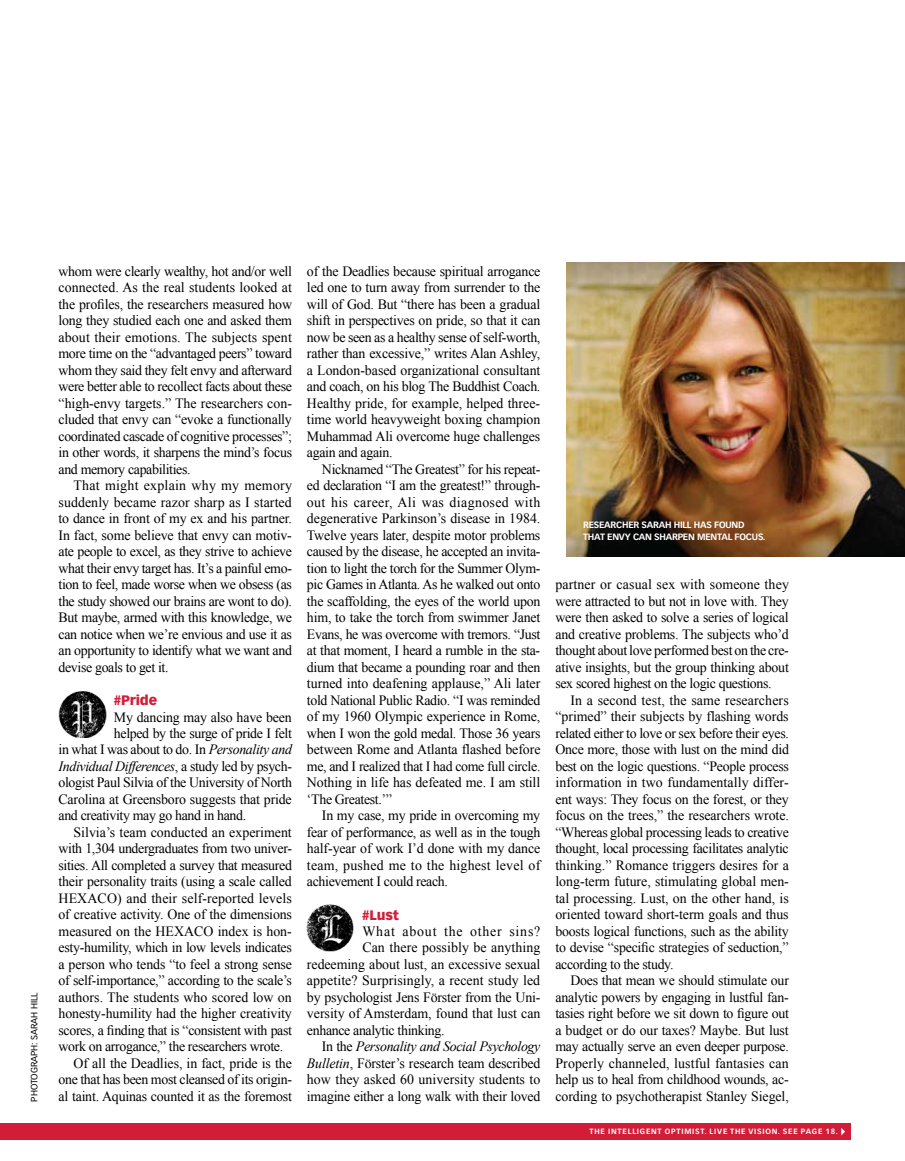
<style>
.page{position:relative;width:905px;height:1161px;background:#fff}
.page>*{position:absolute;margin:0;border:0;box-sizing:border-box;transform-origin:0 0}
.t1{font:14.1px/16.5px "Times New Roman";letter-spacing:-.015em;color:#000;text-align:justify}
.t2{font:14.1px "Times New Roman";letter-spacing:.005em;color:#000}
.t3{font:italic 14.1px "Times New Roman";letter-spacing:-.025em;color:#000}
.t4{font:14.1px "Times New Roman";letter-spacing:.01em;color:#000}
.t5{font:14.1px "Times New Roman";letter-spacing:.06em;color:#000}
.t6{font:900 13.5px "Vectora LH";letter-spacing:-.01em;color:#d11d38}
.t7{font:700 9px/12px "Vectora LH";letter-spacing:-.025em;color:#fff}
.t8{font:9px "Vectora LH";color:#000}
.t9{font:700 7.5px "Vectora LH";letter-spacing:.1em;color:#fff}
.s1{font-style:italic}
.s2{font-style:normal}
</style>
<div class="page">
<img style="left:58px;top:691px;width:49px;height:47px">
<img style="left:307px;top:904px;width:47px;height:48px">
<img style="left:566px;top:263px;width:338px;height:293px">
<div style="left:0;top:1123px;width:850px;height:17px;background:#d11d38"></div>
<svg style="left:841px;top:1128px;width:4px;height:7px"></svg>
<p class="t8" style="left:29px;top:1102px;width:111px;rotate:-90deg">photograph: sarah hill</p>
<p class="t1" style="left:58px;top:263px;width:235px">whom were clearly wealthy, hot and/or well connected. As the real students looked at the profiles, the researchers measured how long they studied each one and asked them about their emotions. The subjects spent more time on the “advantaged peers” toward whom they said they felt envy and afterward were better able to recollect facts about these “high-envy targets.” The researchers con&shy;cluded that envy can “evoke a functionally coordinated cascade of cognitive processes”; in other words, it sharpens the mind’s focus and memory capabilities.</p>
<p class="t1" style="left:58px;top:477px;width:235px;text-indent:15px">That might explain why my memory suddenly became razor sharp as I started to dance in front of my ex and his partner.<br>In fact, some believe that envy can motiv&shy;ate people to excel, as they strive to achieve what their envy target has. It’s a painful emo&shy;tion to feel, made worse when we obsess (as the study showed our brains are wont to do).<br>But maybe, armed with this knowledge, we can notice when we’re envious and use it as an opportunity to identify what we want and devise goals to get it.</p>
<p class="t6" style="left:113px;top:692px;width:45px">#Pride</p>
<p class="t1" style="left:114px;top:708px;width:179px">My dancing may also have been</p>
<p class="t1" style="left:114px;top:725px;width:179px">helped by the surge of pride I felt</p>
<p class="t1" style="left:59px;top:741px;width:235px">in what I was about to do. In <span class="s1">Personality and</span></p>
<p class="t3" style="left:59px;top:758px;width:235px">Individual Differences<span class="s2">, a study led by psych-</span></p>
<p class="t1" style="left:59px;top:774px;width:235px">ologist Paul Silvia of the University of North</p>
<p class="t1" style="left:59px;top:791px;width:235px">Carolina at Greensboro suggests that pride</p>
<p class="t1" style="left:59px;top:807px;width:189px">and creativity may go hand in hand.</p>
<p class="t1" style="left:74px;top:824px;width:220px">Silvia’s team conducted an experiment</p>
<p class="t1" style="left:59px;top:840px;width:235px">with 1,304 undergraduates from two univer-</p>
<p class="t1" style="left:59px;top:857px;width:235px">sities. All completed a survey that measured</p>
<p class="t1" style="left:59px;top:873px;width:235px">their personality traits (using a scale called</p>
<p class="t4" style="left:59px;top:890px;width:235px">HEXACO) and their self-reported levels</p>
<p class="t1" style="left:59px;top:906px;width:235px">of creative activity. One of the dimensions</p>
<p class="t1" style="left:59px;top:923px;width:235px">measured on the HEXACO index is hon-</p>
<p class="t1" style="left:59px;top:939px;width:235px">esty-humility, which in low levels indicates</p>
<p class="t1" style="left:59px;top:956px;width:235px">a person who tends “to feel a strong sense</p>
<p class="t1" style="left:59px;top:972px;width:235px">of self-importance,” according to the scale’s</p>
<p class="t2" style="left:59px;top:989px;width:235px">authors. The students who scored low on</p>
<p class="t1" style="left:59px;top:1005px;width:235px">honesty-humility had the higher creativity</p>
<p class="t1" style="left:59px;top:1022px;width:235px">scores, a finding that is “consistent with past</p>
<p class="t1" style="left:59px;top:1038px;width:226px">work on arrogance,” the researchers wrote.</p>
<p class="t1" style="left:74px;top:1055px;width:220px">Of all the Deadlies, in fact, pride is the</p>
<p class="t1" style="left:59px;top:1071px;width:235px">one that has been most cleansed of its origin-</p>
<p class="t1" style="left:59px;top:1088px;width:235px">al taint. Aquinas counted it as the foremost</p>
<p class="t1" style="left:307px;top:263px;width:235px">of the Deadlies because spiritual arrogance led one to turn away from surrender to the will of God. But “there has been a gradual shift in perspectives on pride, so that it can now be seen as a healthy sense of self-worth, rather than excessive,” writes Alan Ashley, a London-based organizational consultant and coach, on his blog The Buddhist Coach.<br>Healthy pride, for example, helped three&shy;time world heavyweight boxing champion Muhammad Ali overcome huge challenges again and again.</p>
<p class="t1" style="left:307px;top:461px;width:235px;text-indent:15px">Nicknamed “The Greatest” for his repeat&shy;ed declaration “I am the greatest!” through&shy;out his career, Ali was diagnosed with degenerative Parkinson’s disease in 1984.<br>Twelve years later, despite motor problems caused by the disease, he accepted an invita&shy;tion to light the torch for the Summer Olym&shy;pic Games in Atlanta. As he walked out onto the scaffolding, the eyes of the world upon him, to take the torch from swimmer Janet Evans, he was overcome with tremors. “Just at that moment, I heard a rumble in the sta&shy;dium that became a pounding roar and then turned into deafening applause,” Ali later told National Public Radio. “I was reminded of my 1960 Olympic experience in Rome, when I won the gold medal. Those 36 years between Rome and Atlanta flashed before me, and I realized that I had come full circle.<br>Nothing in life has defeated me. I am still ‘The Greatest.’”</p>
<p class="t1" style="left:307px;top:807px;width:235px;text-indent:15px">In my case, my pride in overcoming my fear of performance, as well as in the tough half-year of work I’d done with my dance team, pushed me to the highest level of achievement I could reach.</p>
<p class="t6" style="left:362px;top:906px;width:38px">#Lust</p>
<p class="t5" style="left:362px;top:923px;width:179px">What about the other sins?</p>
<p class="t2" style="left:362px;top:940px;width:179px">Can there possibly be anything</p>
<p class="t1" style="left:307px;top:956px;width:235px">redeeming about lust, an excessive sexual</p>
<p class="t2" style="left:307px;top:973px;width:235px">appetite? Surprisingly, a recent study led</p>
<p class="t1" style="left:307px;top:989px;width:235px">by psychologist Jens Förster from the Uni-</p>
<p class="t1" style="left:307px;top:1005px;width:235px">versity of Amsterdam, found that lust can</p>
<p class="t1" style="left:307px;top:1022px;width:139px">enhance analytic thinking.</p>
<p class="t3" style="left:322px;top:1039px;width:220px"><span class="s2">In the</span> Personality and Social Psychology</p>
<p class="t1" style="left:307px;top:1055px;width:235px"><span class="s1">Bulletin</span>, Förster’s research team described</p>
<p class="t2" style="left:307px;top:1072px;width:235px">how they asked 60 university students to</p>
<p class="t1" style="left:307px;top:1088px;width:235px">imagine either a long walk with their loved</p>
<p class="t7" style="left:583px;top:519px;width:184px">RESEARCHER SARAH HILL HAS FOUND<br>THAT ENVY CAN SHARPEN MENTAL FOCUS.</p>
<p class="t1" style="left:555px;top:576px;width:235px">partner or casual sex with someone they were attracted to but not in love with. They were then asked to solve a series of logical and creative problems. The subjects who’d thought about love performed best on the cre&shy;ative insights, but the group thinking about sex scored highest on the logic questions.</p>
<p class="t1" style="left:555px;top:692px;width:235px;text-indent:15px">In a second test, the same researchers “primed” their subjects by flashing words related either to love or sex before their eyes.<br>Once more, those with lust on the mind did best on the logic questions. “People process information in two fundamentally differ&shy;ent ways: They focus on the forest, or they focus on the trees,” the researchers wrote. “Whereas global processing leads to creative thought, local processing facilitates analytic thinking.” Romance triggers desires for a long-term future, stimulating global men&shy;tal processing. Lust, on the other hand, is oriented toward short-term goals and thus boosts logical functions, such as the ability to devise “specific strategies of seduction,” according to the study.</p>
<p class="t1" style="left:555px;top:972px;width:235px;text-indent:15px">Does that mean we should stimulate our analytic powers by engaging in lustful fan&shy;tasies right before we sit down to figure out a budget or do our taxes? Maybe. But lust may actually serve an even deeper purpose.<br>Properly channeled, lustful fantasies can help us to heal from childhood wounds, ac&shy;cording to psychotherapist Stanley Siegel,</p>
<p class="t9" style="left:589px;top:1127px;width:250px">THE INTELLIGENT OPTIMIST. LIVE THE VISION. SEE PAGE 18.</p>
</div>
